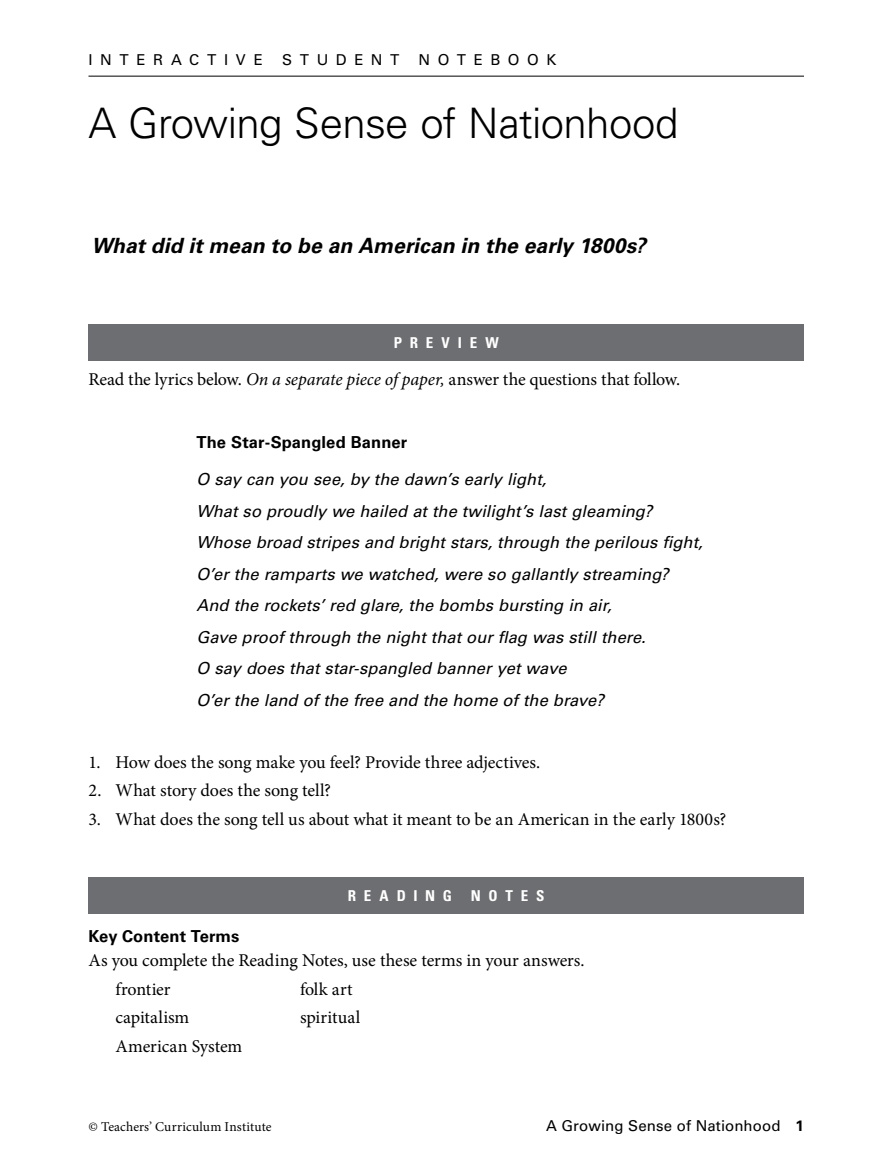
<style>
.page{position:relative;width:891px;height:1175px;background:#fff}
.page>*{position:absolute;margin:0;border:0;box-sizing:border-box;transform-origin:0 0}
.t1{font:300 42px "Univers LT Std";letter-spacing:-.015em;color:#000}
.t2{font:italic 700 21px "Univers LT Std";letter-spacing:.005em;color:#000}
.t3{font:18px/28.5px "Minion Pro";letter-spacing:-.005em;color:#000}
.t4{font:italic 16.5px/31.5px "Univers LT Std";color:#000}
.t5{font:700 16.5px "Univers LT Std";letter-spacing:.005em;color:#000}
.t6{font:15px "Univers LT Std";letter-spacing:.01em;color:#000}
.t7{font:700 condensed 15px "Univers LT Std";letter-spacing:.525em;color:#fff}
.t8{font:13.5px "Minion Pro";letter-spacing:.01em;color:#000}
.s1{font-style:italic}
.s2{font-weight:700}
</style>
<div class="page">
<hr style="left:88px;top:76px;width:716px;height:1px;background:#000">
<div style="left:88px;top:324px;width:716px;height:36px;background:#6d6e71"></div>
<div style="left:88px;top:877px;width:716px;height:36px;background:#6d6e71"></div>
<p class="t6" style="left:88px;top:51px;width:176px">INT ERA CT IVE</p>
<p class="t6" style="left:282px;top:51px;width:115px">ST UDENT</p>
<p class="t6" style="left:419px;top:51px;width:139px">NOT EBOOK</p>
<h1 class="t1" style="left:88px;top:98px;width:592px">A Growing Sense of Nationhood</h1>
<p class="t2" style="left:92px;top:233px;width:556px">What did it mean to be an American in the early 1800s?</p>
<p class="t7" style="left:394px;top:333px;width:107px">PREVIEW</p>
<p class="t3" style="left:88px;top:365px;width:593px">Read the lyrics below. <span class="s1">On a separate piece of paper,</span> answer the questions that follow.</p>
<p class="t5" style="left:196px;top:432px;width:212px">The Star-Spangled Banner</p>
<p class="t4" style="left:196px;top:464px;width:508px">O say can you see, by the dawn’s early light,<br>What so proudly we hailed at the twilight’s last gleaming?<br>Whose broad stripes and bright stars, through the perilous fight, O’er the ramparts we watched, were so gallantly streaming?<br>And the rockets’ red glare, the bombs bursting in air,<br>Gave proof through the night that our flag was still there.<br>O say does that star-spangled banner yet wave<br>O’er the land of the free and the home of the brave?</p>
<p class="t3" style="left:88px;top:748px;width:453px">1. How does the song make you feel? Provide three adjectives.</p>
<p class="t3" style="left:88px;top:776px;width:244px">2. What story does the song tell?</p>
<p class="t3" style="left:88px;top:805px;width:639px">3. What does the song tell us about what it meant to be an American in the early 1800s?</p>
<p class="t7" style="left:348px;top:886px;width:198px">RE ADING NOTES</p>
<p class="t5" style="left:88px;top:926px;width:152px">Key Content Terms</p>
<p class="t3" style="left:116px;top:946px;width:471px;text-indent:-27px">As you complete the Reading Notes, use these terms in your answers. frontier</p>
<p class="t3" style="left:300px;top:974px;width:54px">folk art</p>
<p class="t3" style="left:116px;top:1003px;width:75px">capitalism</p>
<p class="t3" style="left:300px;top:1003px;width:62px">spiritual</p>
<p class="t3" style="left:116px;top:1031px;width:128px">American System</p>
<p class="t8" style="left:88px;top:1118px;width:185px">© Teachers’ Curriculum Institute</p>
<p class="t6" style="left:546px;top:1117px;width:259px">A GROWING SENSE OF NATIONHOOD <span class="s2">1</span></p>
</div>
